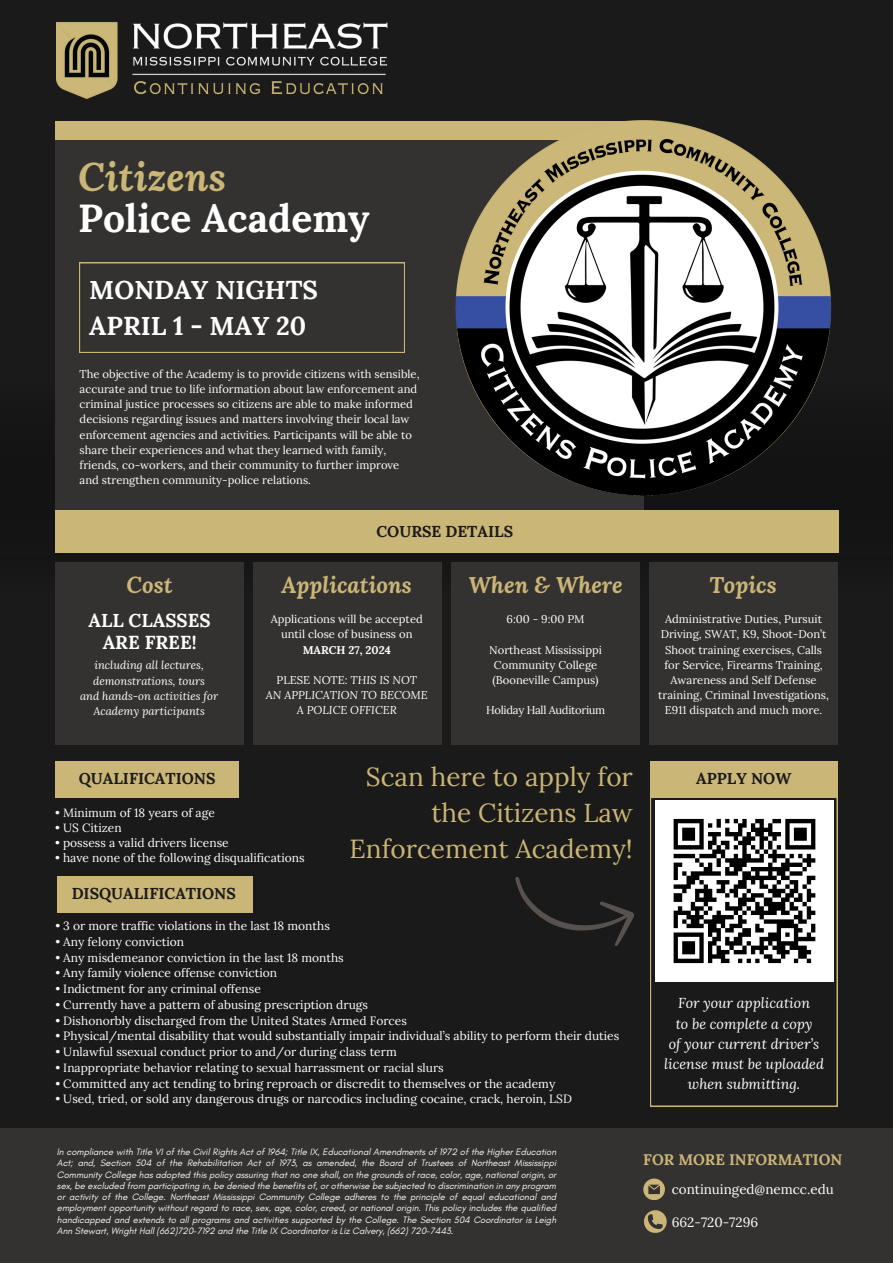
<style>
.page{position:relative;width:893px;height:1263px;background:#1b1a1a}
.page>*{position:absolute;margin:0;border:0;box-sizing:border-box;transform-origin:0 0}
.t1{font:italic 700 39px "Lora";color:#cab676}
.t2{font:700 38.92px "Lora";color:#fff}
.t3{font:26.1px/36px "Lora";color:#cab676;text-align:right}
.t4{font:700 25.88px/36px "Lora";color:#fff}
.t5{font:italic 700 22.5px "Lora";color:#cab676}
.t6{font:700 18.75px/22.5px "Lora";color:#fff;text-align:center}
.t7{font:700 15.75px "Lora";color:#1b1a1a}
.t8{font:700 15.3px "Lora";color:#cbb677}
.t9{font:italic 14.25px/20.2px "Lora";color:#fff;text-align:center}
.t10{font:13.42px "Lora";color:#fff}
.t11{font:12px "Lora";color:#fff}
.t12{font:11.25px/15.1px "Lora";color:#fff}
.t13{font:italic 11.25px/15.1px "Lora";color:#fff}
.t14{font:11.25px "Lora";letter-spacing:-.025em;color:#fff}
.t15{font:700 11.25px "Lora";color:#fff}
.t16{font:italic 9.45px/11.2px "Glacial Indifference";letter-spacing:-.005em;color:#f8f8f8;text-align:justify}
.s1{font-style:italic}
</style>
<div class="page">
<div style="left:0;top:382px;width:893px;height:216px;background:#161515"></div>
<div style="left:55px;top:121px;width:601px;height:42px;background:#cab676"></div>
<div style="left:55px;top:141px;width:588px;height:379px;background:#343231"></div>
<img style="left:441px;top:120px;width:390px;height:377px">
<svg style="left:79px;top:262px;width:326px;height:91px"></svg>
<div style="left:55px;top:562px;width:189px;height:182px;background:#343231"></div>
<div style="left:253px;top:562px;width:189px;height:182px;background:#343231"></div>
<div style="left:451px;top:562px;width:189px;height:182px;background:#343231"></div>
<div style="left:649px;top:562px;width:188px;height:182px;background:#343231"></div>
<div style="left:0;top:1128px;width:893px;height:135px;background:#343231"></div>
<div style="left:55px;top:510px;width:783px;height:42px;background:#cab676"></div>
<div style="left:55px;top:761px;width:184px;height:37px;background:#cab676"></div>
<div style="left:57px;top:876px;width:195px;height:37px;background:#cab676"></div>
<svg style="left:650px;top:798px;width:187px;height:308px"></svg>
<div style="left:650px;top:761px;width:187px;height:37px;background:#cab676"></div>
<svg style="left:515px;top:877px;width:119px;height:69px"></svg>
<svg style="left:644px;top:1210px;width:22px;height:23px"></svg>
<img style="left:57px;top:22px;width:331px;height:78px">
<svg style="left:643px;top:1178px;width:21px;height:22px"></svg>
<img style="left:655px;top:801px;width:178px;height:181px">
<h1 class="t1" style="left:78px;top:150px;width:149px">Citizens</h1>
<h1 class="t2" style="left:78px;top:192px;width:293px">Police Academy</h1>
<p class="t4" style="left:89px;top:271px;width:230px">MONDAY NIGHTS<br>APRIL 1 - MAY 20</p>
<h5 class="t12" style="left:80px;top:366px;width:341px">The objective of the Academy is to provide citizens with sensible, accurate and true to life information about law enforcement and criminal justice processes so citizens are able to make informed decisions regarding issues and matters involving their local law enforcement agencies and activities. Participants will be able to share their experiences and what they learned with family, friends, co-workers, and their community to further improve and strengthen community-police relations.</h5>
<h6 class="t7" style="left:376px;top:521px;width:138px">COURSE DETAILS</h6>
<h2 class="t5" style="left:127px;top:569px;width:48px">Cost</h2>
<p class="t5" style="left:282px;top:569px;width:132px">Applications</p>
<p class="t5" style="left:468px;top:569px;width:156px">When &amp; Where</p>
<p class="t5" style="left:709px;top:569px;width:69px">Topics</p>
<h4 class="t6" style="left:89px;top:608px;width:124px">ALL CLASSES<br>ARE FREE!</h4>
<p class="t13" style="left:93px;top:657px;width:113px">including all lectures, demonstrations, tours</p>
<p class="t13" style="left:80px;top:688px;width:140px;text-align:center">and hands-on activities for<br>Academy participants</p>
<p class="t12" style="left:271px;top:611px;width:153px">Applications will be accepted</p>
<p class="t12" style="left:281px;top:627px;width:133px">until close of business on</p>
<p class="t15" style="left:303px;top:642px;width:90px">MARCH 27, 2024</p>
<h4 class="t12" style="left:276px;top:672px;width:142px">PLESE NOTE: <span class="s1">THIS IS NOT</span></h4>
<h4 class="t13" style="left:266px;top:687px;width:164px">AN APPLICATION TO BECOME</h4>
<h4 class="t13" style="left:297px;top:702px;width:101px">A POLICE OFFICER</h4>
<p class="t12" style="left:506px;top:611px;width:79px">6:00 - 9:00 PM</p>
<p class="t12" style="left:489px;top:642px;width:114px">Northeast Mississippi</p>
<p class="t12" style="left:494px;top:657px;width:105px">Community College</p>
<p class="t12" style="left:492px;top:672px;width:108px">(Booneville Campus)</p>
<p class="t14" style="left:486px;top:703px;width:121px">Holiday Hall Auditorium</p>
<p class="t12" style="left:658px;top:611px;width:172px;text-align:center">Administrative Duties, Pursuit<br>Driving, SWAT, K9, Shoot-Don’t<br>Shoot training exercises, Calls for Service, Firearms Training,<br>Awareness and Self Defense training, Criminal Investigations,<br>E911 dispatch and much more.</p>
<p class="t7" style="left:79px;top:768px;width:138px">QUALIFICATIONS</p>
<p class="t11" style="left:55px;top:805px;width:161px">• Minimum of 18 years of age</p>
<h6 class="t11" style="left:55px;top:820px;width:68px">• US Citizen</h6>
<h3 class="t11" style="left:55px;top:835px;width:175px">• possess a valid drivers license</h3>
<p class="t11" style="left:55px;top:850px;width:251px">• have none of the following disqualifications</p>
<p class="t7" style="left:72px;top:883px;width:166px">DISQUALIFICATIONS</p>
<p class="t3" style="left:349px;top:759px;width:285px">Scan here to apply for the Citizens Law<br>Enforcement Academy!</p>
<p class="t11" style="left:55px;top:918px;width:276px">• 3 or more traffic violations in the last 18 months</p>
<p class="t11" style="left:55px;top:934px;width:130px">• Any felony conviction</p>
<p class="t11" style="left:55px;top:949px;width:290px">• Any misdemeanor conviction in the last 18 months</p>
<p class="t11" style="left:55px;top:965px;width:223px">• Any family violence offense conviction</p>
<h6 class="t11" style="left:55px;top:981px;width:207px">• Indictment for any criminal offense</h6>
<p class="t11" style="left:55px;top:997px;width:314px">• Currently have a pattern of abusing prescription drugs</p>
<p class="t11" style="left:55px;top:1012px;width:353px">• Dishonorbly discharged from the United States Armed Forces</p>
<p class="t11" style="left:55px;top:1028px;width:565px">• Physical/mental disability that would substantially impair individual’s ability to perform their duties</p>
<p class="t11" style="left:55px;top:1044px;width:343px">• Unlawful ssexual conduct prior to and/or during class term</p>
<p class="t11" style="left:55px;top:1060px;width:390px">• Inappropriate behavior relating to sexual harrassment or racial slurs</p>
<p class="t11" style="left:55px;top:1075px;width:501px">• Committed any act tending to bring reproach or discredit to themselves or the academy</p>
<p class="t11" style="left:55px;top:1091px;width:518px">• Used, tried, or sold any dangerous drugs or narcodics including cocaine, crack, heroin, LSD</p>
<p class="t7" style="left:696px;top:768px;width:97px">APPLY NOW</p>
<p class="t9" style="left:678px;top:993px;width:134px">For your application</p>
<p class="t9" style="left:675px;top:1013px;width:138px">to be complete a copy</p>
<p class="t9" style="left:664px;top:1033px;width:161px">of your current driver’s license must be uploaded when submitting.</p>
<p class="t16" style="left:57px;top:1146px;width:501px">In compliance with Title VI of the Civil Rights Act of 1964; Title IX, Educational Amendments of 1972 of the Higher Education Act; and, Section 504 of the Rehabilitation Act of 1973, as amended, the Board of Trustees of Northeast Mississippi Community College has adopted this policy assuring that no one shall, on the grounds of race, color, age, national origin, or sex, be excluded from participating in, be denied the benefits of, or otherwise be subjected to discrimination in any program or activity of the College. Northeast Mississippi Community College adheres to the principle of equal educational and employment opportunity without regard to race, sex, age, color, creed, or national origin. This policy includes the qualified handicapped and extends to all programs and activities supported by the College. The Section 504 Coordinator is Leigh Ann Stewart, Wright Hall (662)720-7192 and the Title IX Coordinator is Liz Calvery, (662) 720-7443.</p>
<p class="t8" style="left:643px;top:1149px;width:200px">FOR MORE INFORMATION</p>
<h6 class="t10" style="left:671px;top:1181px;width:163px">continuinged@nemcc.edu</h6>
<p class="t10" style="left:671px;top:1214px;width:88px">662-720-7296</p>
</div>
